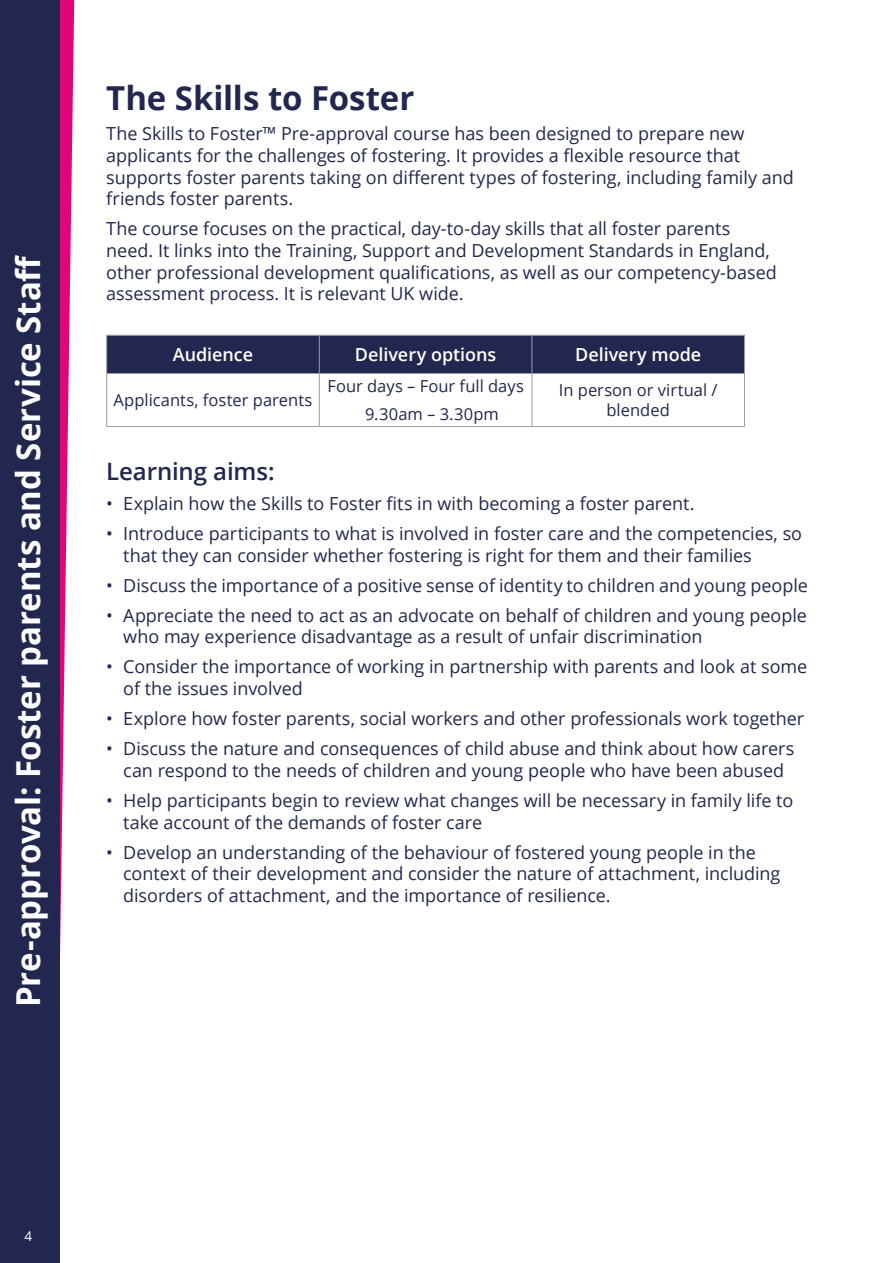
<style>
.page{position:relative;width:893px;height:1263px;background:#fff}
.page>*{position:absolute;margin:0;border:0;box-sizing:border-box;transform-origin:0 0}
.t1{font:700 33px "Open Sans";letter-spacing:-.005em;color:#fff}
.t2{font:700 33px "Open Sans";letter-spacing:-.005em;color:#22274f}
.t3{font:600 24px "Open Sans";letter-spacing:-.005em;color:#22274f}
.t4{font:18px/21.6px "Open Sans";letter-spacing:-.005em;color:#22274f}
.t5{font:600 18px "Open Sans";color:#fff}
.t6{font:16.5px/28.3px "Open Sans";color:#22274f}
.t7{font:13.5px "Open Sans";color:#fff}
</style>
<div class="page">
<svg style="left:60px;top:0;width:14px;height:955px"></svg>
<div style="left:0;top:0;width:60px;height:1263px;background:#22274f"></div>
<div style="left:107px;top:336px;width:637px;height:37px;background:#22274f"></div>
<hr style="left:106px;top:335px;width:213px;height:1px;background:#9d9d9c">
<hr style="left:106px;top:336px;width:1px;height:37px;background:#9d9d9c">
<hr style="left:319px;top:335px;width:213px;height:1px;background:#9d9d9c">
<hr style="left:319px;top:336px;width:1px;height:37px;background:#9d9d9c">
<hr style="left:532px;top:335px;width:213px;height:1px;background:#9d9d9c">
<hr style="left:531px;top:336px;width:1px;height:37px;background:#9d9d9c">
<hr style="left:744px;top:336px;width:1px;height:37px;background:#9d9d9c">
<hr style="left:106px;top:373px;width:213px;height:1px;background:#9d9d9c">
<hr style="left:106px;top:374px;width:1px;height:52px;background:#9d9d9c">
<hr style="left:319px;top:373px;width:213px;height:1px;background:#9d9d9c">
<hr style="left:319px;top:374px;width:1px;height:52px;background:#9d9d9c">
<hr style="left:532px;top:373px;width:213px;height:1px;background:#9d9d9c">
<hr style="left:531px;top:374px;width:1px;height:52px;background:#9d9d9c">
<hr style="left:744px;top:374px;width:1px;height:52px;background:#9d9d9c">
<hr style="left:106px;top:426px;width:213px;height:1px;background:#9d9d9c">
<hr style="left:319px;top:426px;width:213px;height:1px;background:#9d9d9c">
<hr style="left:532px;top:426px;width:213px;height:1px;background:#9d9d9c">
<h1 class="t1" style="left:5px;top:1007px;width:754px;rotate:-90deg">Pre-approval: Foster parents and Service Staff</h1>
<h1 class="t2" style="left:106px;top:75px;width:310px">The Skills to Foster</h1>
<p class="t4" style="left:106px;top:123px;width:689px">The Skills to Foster™ Pre-approval course has been designed to prepare new applicants for the challenges of fostering. It provides a flexible resource that supports foster parents taking on different types of fostering, including family and friends foster parents.</p>
<p class="t4" style="left:106px;top:217px;width:672px">The course focuses on the practical, day-to-day skills that all foster parents need. It links into the Training, Support and Development Standards in England, other professional development qualifications, as well as our competency-based assessment process. It is relevant UK wide.</p>
<p class="t5" style="left:173px;top:342px;width:82px">Audience</p>
<p class="t5" style="left:355px;top:342px;width:143px">Delivery options</p>
<p class="t5" style="left:575px;top:342px;width:128px">Delivery mode</p>
<p class="t6" style="left:113px;top:386px;width:201px">Applicants, foster parents</p>
<p class="t6" style="left:365px;top:372px;width:160px;text-indent:-38px">Four days – Four full days<br>9.30am – 3.30pm</p>
<p class="t6" style="left:559px;top:380px;width:160px;line-height:19.8px;text-align:center">In person or virtual / blended</p>
<h2 class="t3" style="left:106px;top:455px;width:170px">Learning aims:</h2>
<p class="t4" style="left:106px;top:492px;width:590px">• Explain how the Skills to Foster fits in with becoming a foster parent.</p>
<p class="t4" style="left:123px;top:522px;width:680px;text-indent:-17px">• Introduce participants to what is involved in foster care and the competencies, so that they can consider whether fostering is right for them and their families</p>
<p class="t4" style="left:106px;top:574px;width:703px">• Discuss the importance of a positive sense of identity to children and young people</p>
<p class="t4" style="left:123px;top:604px;width:685px;text-indent:-17px">• Appreciate the need to act as an advocate on behalf of children and young people who may experience disadvantage as a result of unfair discrimination</p>
<p class="t4" style="left:123px;top:656px;width:685px;text-indent:-17px">• Consider the importance of working in partnership with parents and look at some of the issues involved</p>
<p class="t4" style="left:106px;top:707px;width:699px">• Explore how foster parents, social workers and other professionals work together</p>
<p class="t4" style="left:106px;top:737px;width:690px;text-align:center">• Discuss the nature and consequences of child abuse and think about how carers can respond to the needs of children and young people who have been abused</p>
<p class="t4" style="left:123px;top:789px;width:672px;text-indent:-17px">• Help participants begin to review what changes will be necessary in family life to take account of the demands of foster care</p>
<p class="t4" style="left:123px;top:841px;width:658px;text-indent:-17px">• Develop an understanding of the behaviour of fostered young people in the context of their development and consider the nature of attachment, including disorders of attachment, and the importance of resilience.</p>
<p class="t7" style="left:24px;top:1226px;width:9px">4</p>
</div>
